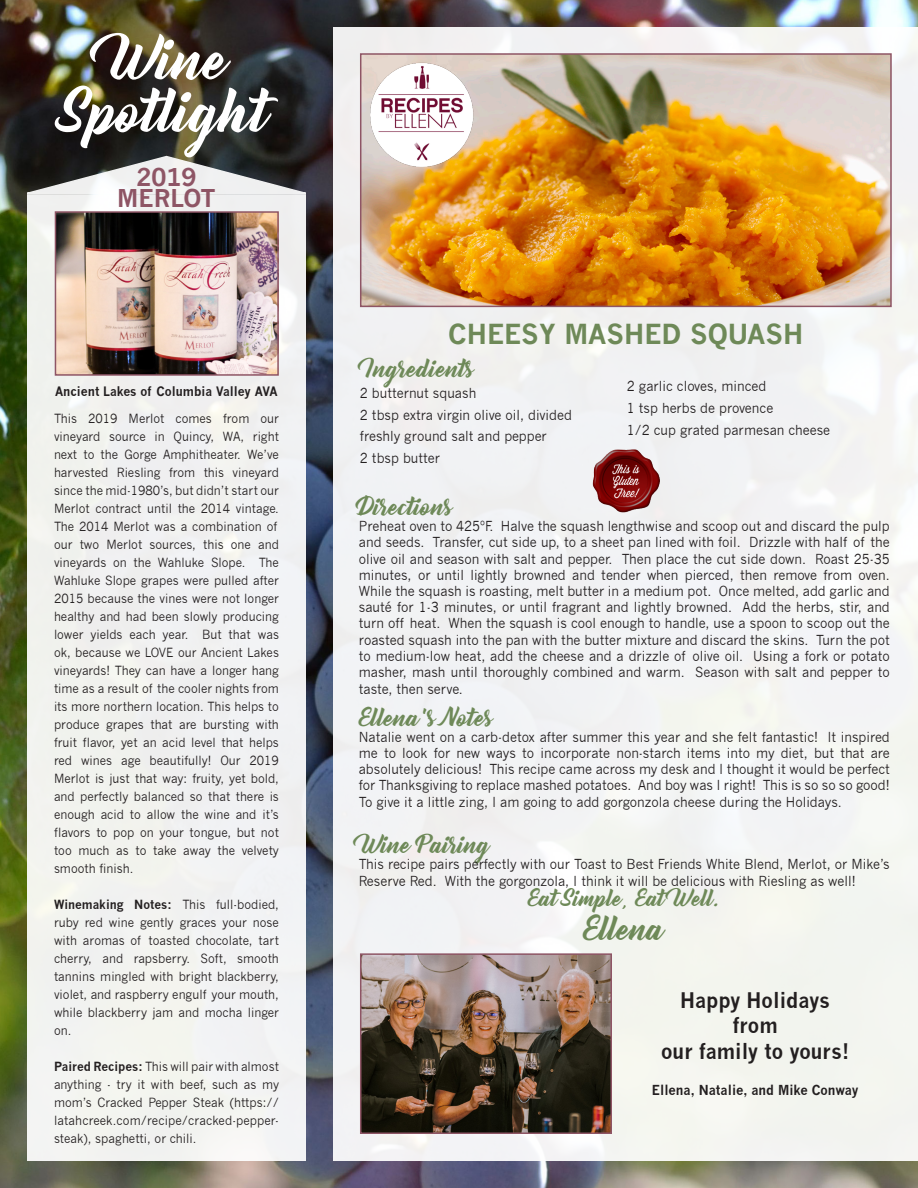
<style>
.page{position:relative;width:918px;height:1188px;background:#fff}
.page>*{position:absolute;margin:0;border:0;box-sizing:border-box;transform-origin:0 0}
.t1{font:54px/52.5px "Bernadette";color:#fff;text-align:center}
.Headline{font:30px "Bernadette";color:#6e8958}
.Headline-2{font:700 27px "News Gothic";color:#6e8958}
.Headline-3{font:700 24px/21px "News Gothic";color:#8e5565;text-align:center}
.text{font:22.5px "Bernadette";color:#6e8958}
.subhead{font:22.5px "Bernadette";color:#6e8958}
.text-2{font:700 21px/25.2px "News Gothic";color:#231f20;text-align:center;scale:.95 1}
.Headline-4{font:21px "Bernadette";color:#6e8958}
.text-3{font:13.5px/16.2px "News Gothic";color:#231f20;text-align:justify;scale:.95 1}
.text-4{font:700 13.5px "News Gothic";color:#231f20;scale:.95 1}
.t2{font:700 12.75px "News Gothic";color:#231f20;scale:.95 1}
.t3{font:12.3px/18px "News Gothic";color:#231f20;text-align:justify;scale:.95 1}
.s1{font-weight:700}
</style>
<div class="page">
<img style="left:0;top:0;width:918px;height:1188px">
<div style="left:333px;top:27px;width:585px;height:1134px;background:#f2f3f3"></div>
<svg style="left:26px;top:155px;width:282px;height:40px"></svg>
<div style="left:27px;top:194px;width:279px;height:967px;background:#f1f2f0"></div>
<img style="left:363px;top:56px;width:526px;height:248px">
<div style="left:360px;top:53px;width:532px;height:254px;border:2px solid #8e5565"></div>
<img style="left:584px;top:443px;width:80px;height:75px">
<img style="left:369px;top:61px;width:105px;height:106px">
<img style="left:58px;top:214px;width:218px;height:159px">
<div style="left:55px;top:211px;width:224px;height:165px;border:2px solid #8e5565"></div>
<img style="left:363px;top:956px;width:246px;height:175px">
<div style="left:360px;top:953px;width:252px;height:181px;border:2px solid #8e5565"></div>
<h1 class="t1" style="left:63px;top:34px;width:209px">Wine<br>Spotlight</h1>
<p class="Headline-3" style="left:117px;top:166px;width:100px">2019<br>MERLOT</p>
<p class="t2" style="left:55px;top:384px;width:236px">Ancient Lakes of Columbia Valley AVA</p>
<p class="t3" style="left:54px;top:410px;width:238px;text-align:left">This 2019 Merlot comes from our vineyard source in Quincy, WA, right next to the Gorge Amphitheater. We’ve harvested Riesling from this vineyard since the mid-1980’s, but didn’t start our Merlot contract until the 2014 vintage.<br>The 2014 Merlot was a combination of our two Merlot sources, this one and vineyards on the Wahluke Slope. The Wahluke Slope grapes were pulled after 2015 because the vines were not longer healthy and had been slowly producing lower yields each year. But that was ok, because we LOVE our Ancient Lakes vineyards! They can have a longer hang time as a result of the cooler nights from its more northern location. This helps to produce grapes that are bursting with fruit flavor, yet an acid level that helps red wines age beautifully! Our 2019<br>Merlot is just that way: fruity, yet bold, and perfectly balanced so that there is enough acid to allow the wine and it’s flavors to pop on your tongue, but not too much as to take away the velvety smooth finish.</p>
<p class="t3" style="left:54px;top:896px;width:238px"><span class="s1">Winemaking Notes:</span> This full-bodied, ruby red wine gently graces your nose with aromas of toasted chocolate, tart cherry, and rapsberry. Soft, smooth tannins mingled with bright blackberry, violet, and raspberry engulf your mouth, while blackberry jam and mocha linger on.</p>
<p class="t3" style="left:54px;top:1058px;width:238px"><span class="s1">Paired Recipes:</span> This will pair with almost anything - try it with beef, such as my mom’s Cracked Pepper Steak (https:// latahcreek.com/recipe/cracked-pepper&shy;steak), spaghetti, or chili.</p>
<p class="Headline-2" style="left:448px;top:317px;width:357px">CHEESY MASHED SQUASH</p>
<p class="subhead" style="left:360px;top:350px;width:116px">Ingredients</p>
<p class="text-3" style="left:360px;top:385px;width:124px">2 butternut squash</p>
<p class="text-3" style="left:360px;top:407px;width:225px">2 tbsp extra virgin olive oil, divided</p>
<p class="text-3" style="left:360px;top:429px;width:198px">freshly ground salt and pepper</p>
<p class="text-3" style="left:360px;top:450px;width:86px">2 tbsp butter</p>
<p class="text-3" style="left:627px;top:378px;width:148px">2 garlic cloves, minced</p>
<p class="text-3" style="left:627px;top:400px;width:156px">1 tsp herbs de provence</p>
<p class="text-3" style="left:627px;top:422px;width:215px">1/2 cup grated parmesan cheese</p>
<p class="subhead" style="left:359px;top:489px;width:96px">Directions</p>
<p class="text-3" style="left:359px;top:518px;width:560px">Preheat oven to 425ºF. Halve the squash lengthwise and scoop out and discard the pulp and seeds. Transfer, cut side up, to a sheet pan lined with foil. Drizzle with half of the olive oil and season with salt and pepper. Then place the cut side down. Roast 25-35 minutes, or until lightly browned and tender when pierced, then remove from oven.<br>While the squash is roasting, melt butter in a medium pot. Once melted, add garlic and sauté for 1-3 minutes, or until fragrant and lightly browned. Add the herbs, stir, and turn off heat. When the squash is cool enough to handle, use a spoon to scoop out the roasted squash into the pan with the butter mixture and discard the skins. Turn the pot to medium-low heat, add the cheese and a drizzle of olive oil. Using a fork or potato masher, mash until thoroughly combined and warm. Season with salt and pepper to taste, then serve.</p>
<p class="text" style="left:359px;top:699px;width:136px">Ellena’s Notes</p>
<p class="text-3" style="left:359px;top:729px;width:560px">Natalie went on a carb-detox after summer this year and she felt fantastic! It inspired me to look for new ways to incorporate non-starch items into my diet, but that are absolutely delicious! This recipe came across my desk and I thought it would be perfect for Thanksgiving to replace mashed potatoes. And boy was I right! This is so so so good!<br>To give it a little zing, I am going to add gorgonzola cheese during the Holidays.</p>
<p class="text" style="left:359px;top:827px;width:133px">Wine Pairing</p>
<p class="text-3" style="left:359px;top:856px;width:560px">This recipe pairs perfectly with our Toast to Best Friends White Blend, Merlot, or Mike’s<br>Reserve Red. With the gorgonzola, I think it will be delicious with Riesling as well!</p>
<p class="Headline-4" style="left:528px;top:881px;width:194px">Eat Simple, Eat Well.</p>
<p class="Headline" style="left:583px;top:905px;width:83px">Ellena</p>
<p class="text-2" style="left:661px;top:988px;width:199px">Happy Holidays from<br>our family to yours!</p>
<p class="text-4" style="left:652px;top:1082px;width:219px">Ellena, Natalie, and Mike Conway</p>
</div>
